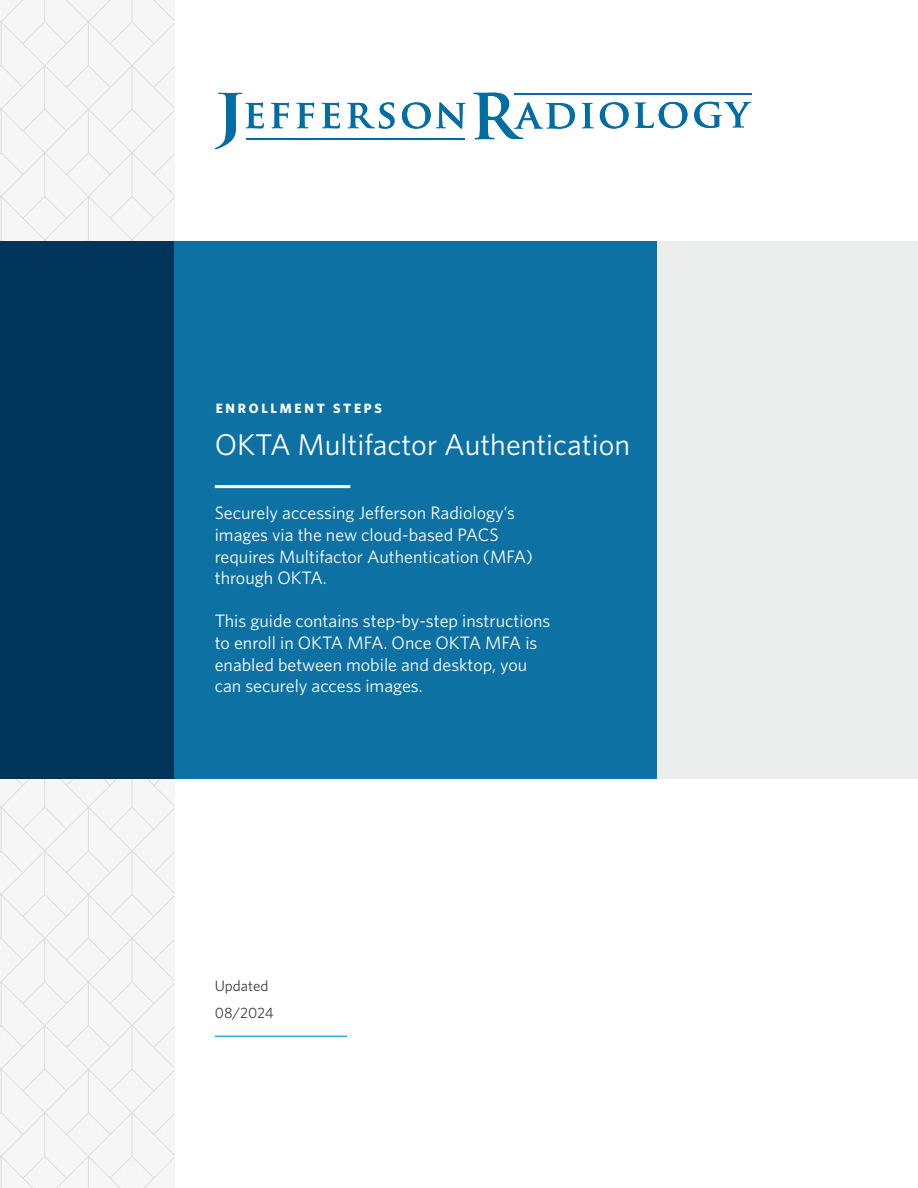
<style>
.page{position:relative;width:918px;height:1188px;background:#fff}
.page>*{position:absolute;margin:0;border:0;box-sizing:border-box;transform-origin:0 0}
.t1{font:30px "Whitney";color:#fff}
.t2{font:18px/21.6px "Whitney";color:#fff}
.t3{font:15px/26.5px "Whitney";color:#3e3d40}
.t4{font:700 13.5px "Whitney";letter-spacing:.2em;color:#fff}
</style>
<div class="page">
<svg style="left:0;top:0;width:174px;height:1188px;fill:#f6f6f6"></svg>
<div style="left:0;top:242px;width:174px;height:537px;background:#00345a"></div>
<div style="left:174px;top:242px;width:744px;height:537px;background:#eceded"></div>
<div style="left:174px;top:242px;width:483px;height:537px;background:#0d71a4"></div>
<hr style="left:215px;top:485px;width:135px;height:3px;background:#fff">
<hr style="left:215px;top:1036px;width:132px;height:1px;background:#2dacde">
<svg style="left:215px;top:93px;width:49px;height:56px"></svg>
<svg style="left:271px;top:103px;width:18px;height:25px"></svg>
<svg style="left:296px;top:103px;width:18px;height:25px"></svg>
<svg style="left:322px;top:103px;width:18px;height:25px"></svg>
<svg style="left:347px;top:102px;width:47px;height:27px"></svg>
<svg style="left:402px;top:102px;width:63px;height:27px"></svg>
<svg style="left:473px;top:93px;width:102px;height:46px"></svg>
<svg style="left:582px;top:103px;width:12px;height:25px"></svg>
<svg style="left:600px;top:102px;width:29px;height:27px"></svg>
<svg style="left:635px;top:102px;width:52px;height:26px"></svg>
<svg style="left:694px;top:102px;width:57px;height:26px"></svg>
<hr style="left:246px;top:138px;width:219px;height:1px;background:#006da4">
<hr style="left:514px;top:93px;width:237px;height:1px;background:#006da4">
<p class="t4" style="left:216px;top:400px;width:168px">ENROLLMENT STEPS</p>
<h1 class="t1" style="left:215px;top:427px;width:417px">OKTA Multifactor Authentication</h1>
<p class="t2" style="left:215px;top:502px;width:320px">Securely accessing Jefferson Radiology’s images via the new cloud-based PACS requires Multifactor Authentication (MFA) through OKTA.</p>
<p class="t2" style="left:215px;top:610px;width:337px">This guide contains step-by-step instructions to enroll in OKTA MFA. Once OKTA MFA is enabled between mobile and desktop, you can securely access images.</p>
<p class="t3" style="left:215px;top:972px;width:60px">Updated<br>08/2024</p>
</div>
